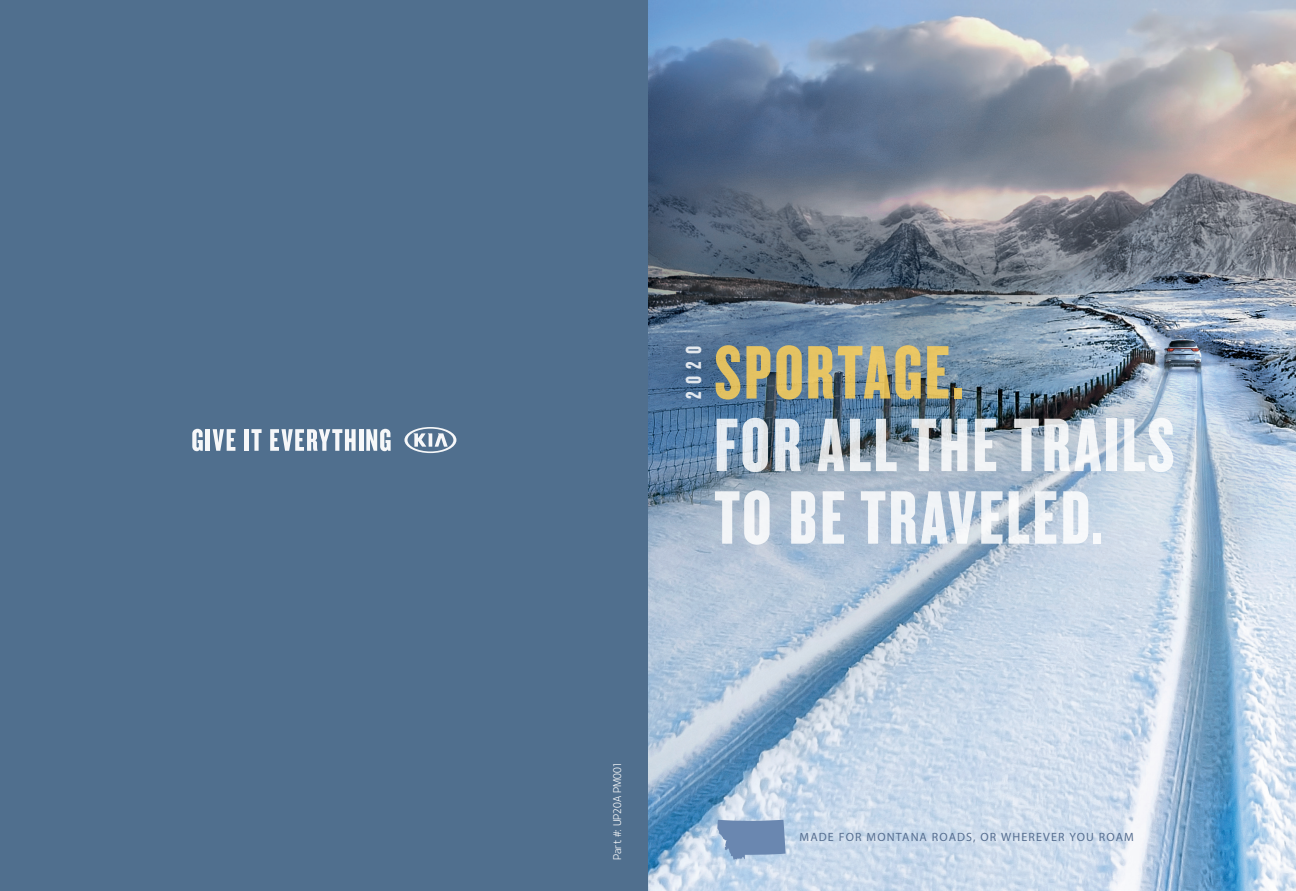
<style>
.page{position:relative;width:1296px;height:891px;background:#fff}
.page>*{position:absolute;margin:0;border:0;box-sizing:border-box;transform-origin:0 0}
.t1{font:78.6px/72.6px "Knockout 68 Full Featherwt";letter-spacing:.035em;color:#fff}
.t2{font:78.6px "Knockout 68 Full Featherwt";letter-spacing:.03em;color:#fed058}
.t3{font:22.65px "Knockout 68 Full Featherwt";color:#fff}
.Package_Subhead{font:12px "Myriad Pro";letter-spacing:.095em;color:#566e90}
.Endnotes{font:10.8px "Design KOTFL";letter-spacing:.005em;color:#fff;scale:.9 1}
</style>
<div class="page">
<div style="left:0;top:0;width:648px;height:891px;background:#506f8e"></div>
<img style="left:648px;top:0;width:648px;height:891px">
<svg style="left:192px;top:429px;width:11px;height:22px"></svg>
<hr style="left:206px;top:429px;width:4px;height:22px;background:#f6f7f9">
<svg style="left:213px;top:429px;width:22px;height:22px"></svg>
<hr style="left:245px;top:429px;width:4px;height:22px;background:#f6f7f9">
<svg style="left:251px;top:429px;width:11px;height:22px"></svg>
<svg style="left:270px;top:429px;width:86px;height:22px"></svg>
<hr style="left:359px;top:429px;width:4px;height:22px;background:#f6f7f9">
<svg style="left:366px;top:429px;width:25px;height:22px"></svg>
<svg style="left:404px;top:427px;width:52px;height:26px"></svg>
<svg style="left:717px;top:820px;width:69px;height:40px"></svg>
<h2 class="t3" style="left:680px;top:399px;width:55px;rotate:-90deg">2020</h2>
<h1 class="t2" style="left:714px;top:325px;width:251px">SPORTAGE.</h1>
<h1 class="t1" style="left:714px;top:406px;width:462px">FOR ALL THE TRAILS<br>TO BE TRAVELED.</h1>
<p class="Endnotes" style="left:610px;top:860px;width:111px;rotate:-90deg">Part #: UP20A PM001</p>
<p class="Package_Subhead" style="left:800px;top:829px;width:336px">MADE FOR MONTANA ROADS, OR WHEREVER YOU ROAM</p>
</div>
